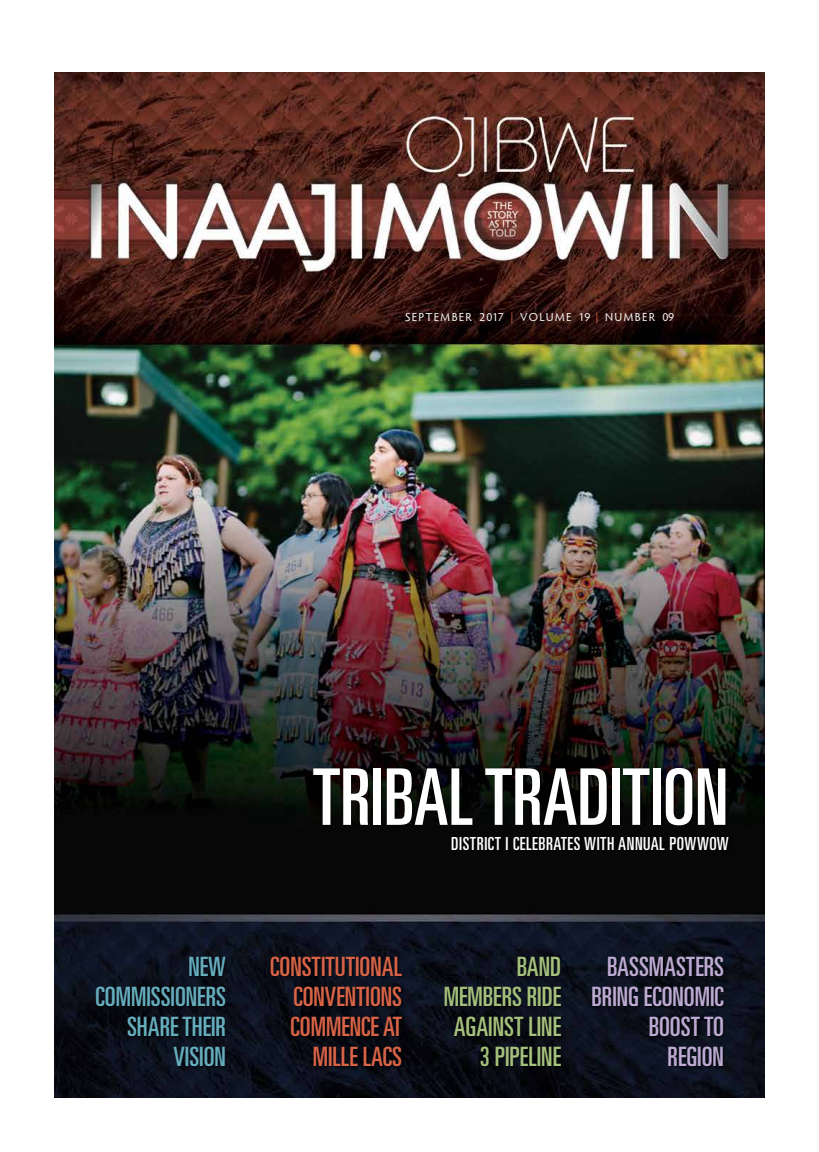
<style>
.page{position:relative;width:819px;height:1152px;background:#fff}
.page>*{position:absolute;margin:0;border:0;box-sizing:border-box;transform-origin:0 0}
.t1{font:ultra-condensed 78.2px "Univers LT Std";color:#fff}
.t2{font:ultra-condensed 26.7px/30px "Univers LT Std";color:#d86347;text-align:right}
.t3{font:ultra-condensed 26.7px/30px "Univers LT Std";color:#bcaad2;text-align:right}
.t4{font:ultra-condensed 26.7px/30px "Univers LT Std";color:#a4c07c;text-align:right}
.t5{font:ultra-condensed 26.7px/30px "Univers LT Std";color:#65adbd;text-align:right}
.t6{font:ultra-condensed 18px "Univers LT Std";letter-spacing:.03em;color:#fff}
.t7{font:11.7px "Hypatia Sans Pro";letter-spacing:.105em;color:#fff}
.s1{color:#d86347}
</style>
<div class="page">
<img style="left:54px;top:72px;width:711px;height:1026px">
<div style="left:451px;top:836px;width:280px;height:17px;background:#000"></div>
<div style="left:312px;top:767px;width:416px;height:61px;background:#000"></div>
<div style="left:95px;top:956px;width:133px;height:113px;background:#000;opacity:.77"></div>
<div style="left:444px;top:956px;width:119px;height:113px;background:#000;opacity:.77"></div>
<div style="left:591px;top:956px;width:135px;height:113px;background:#000;opacity:.77"></div>
<div style="left:270px;top:956px;width:135px;height:113px;background:#000;opacity:.77"></div>
<p class="t7" style="left:405px;top:309px;width:271px">SEPTEMBER 2017 <span class="s1">|</span> VOLUME 19 <span class="s1">|</span> NUMBER 09</p>
<h1 class="t1" style="left:313px;top:753px;width:417px">TRIBAL TRADITION</h1>
<p class="t6" style="left:451px;top:834px;width:279px">DISTRICT I CELEBRATES WITH ANNUAL POWWOW</p>
<p class="t5" style="left:95px;top:952px;width:132px">NEW<br>COMMISSIONERS<br>SHARE THEIR<br>VISION</p>
<p class="t4" style="left:444px;top:952px;width:119px">BAND<br>MEMBERS RIDE<br>AGAINST LINE<br>3 PIPELINE</p>
<p class="t3" style="left:592px;top:952px;width:134px">BASSMASTERS<br>BRING ECONOMIC<br>BOOST TO<br>REGION</p>
<p class="t2" style="left:270px;top:952px;width:134px">CONSTITUTIONAL<br>CONVENTIONS<br>COMMENCE AT<br>MILLE LACS</p>
</div>
